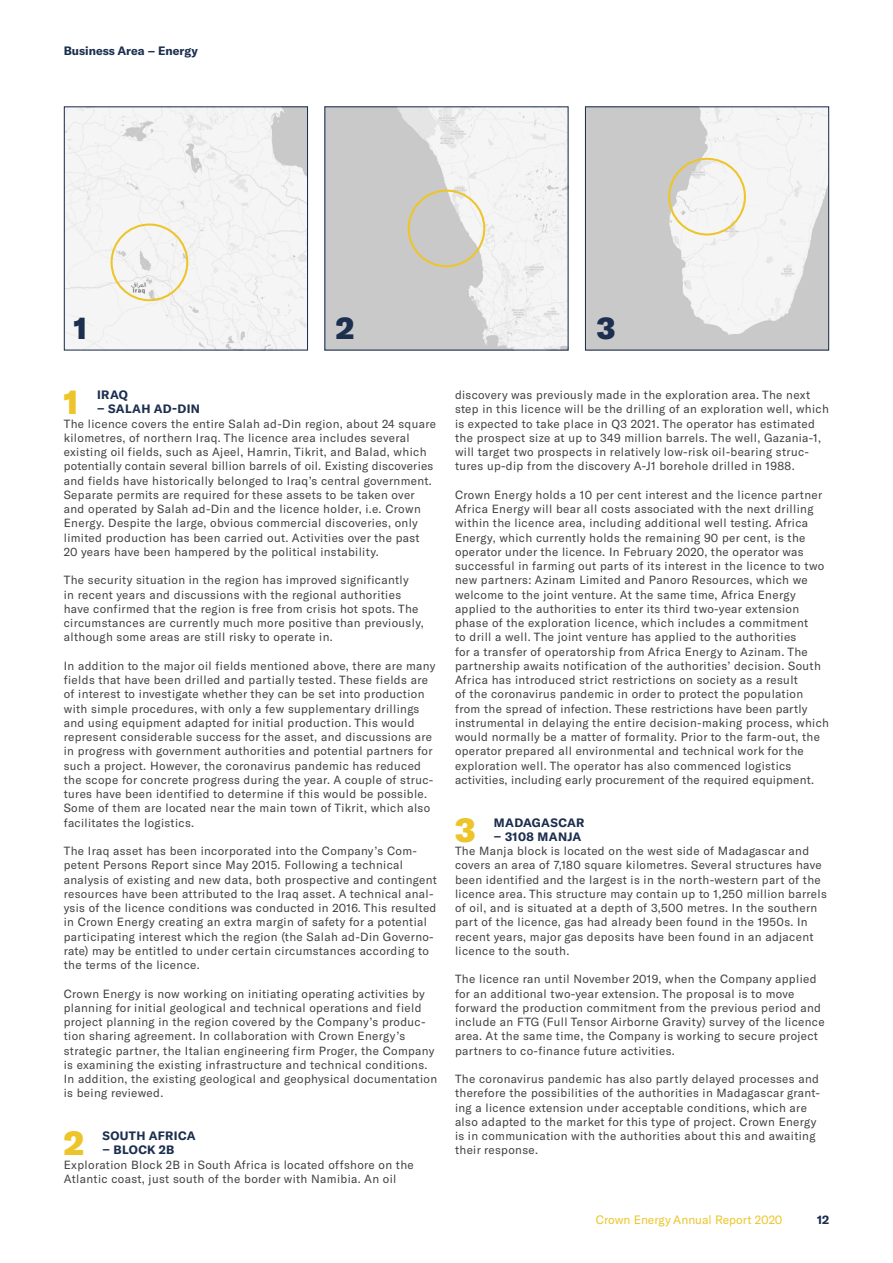
<style>
.page{position:relative;width:893px;height:1263px;background:#fff}
.page>*{position:absolute;margin:0;border:0;box-sizing:border-box;transform-origin:0 0}
.t1{font:900 33px "GT America";color:#edc52a}
.t2{font:900 30px "GT America";color:#1c2f4f}
.t3{font:700 12px "GT America";letter-spacing:.03em;color:#1c2f4f}
.t4{font:12px "GT America";color:#edc52a}
.t5{font:700 12px "GT America";color:#1c2f4f}
.t6{font:11.7px/14.2px "GT America";letter-spacing:.03em;color:#414142}
</style>
<div class="page">
<img style="left:326px;top:108px;width:241px;height:241px">
<div style="left:408px;top:190px;width:77px;height:77px;border:2px solid #edc52a;border-radius:50%"></div>
<img style="left:587px;top:108px;width:240px;height:241px">
<div style="left:585px;top:106px;width:244px;height:245px;border:1px solid #1c2f4f"></div>
<div style="left:668px;top:158px;width:78px;height:78px;border:2px solid #edc52a;border-radius:50%"></div>
<img style="left:66px;top:108px;width:240px;height:241px">
<div style="left:64px;top:106px;width:244px;height:245px;border:1px solid #1c2f4f"></div>
<div style="left:111px;top:224px;width:77px;height:77px;border:2px solid #edc52a;border-radius:50%"></div>
<p class="t5" style="left:64px;top:43px;width:136px">Business Area – Energy</p>
<h2 class="t2" style="left:74px;top:309px;width:15px">1</h2>
<h2 class="t2" style="left:336px;top:309px;width:20px">2</h2>
<h2 class="t2" style="left:597px;top:309px;width:20px">3</h2>
<h1 class="t1" style="left:64px;top:381px;width:16px">1</h1>
<p class="t3" style="left:97px;top:387px;width:32px">IRAQ</p>
<p class="t3" style="left:97px;top:401px;width:104px">– SALAH AD-DIN</p>
<p class="t6" style="left:64px;top:416px;width:374px">The licence covers the entire Salah ad-Din region, about 24 square kilometres, of northern Iraq. The licence area includes several existing oil fields, such as Ajeel, Hamrin, Tikrit, and Balad, which potentially contain several billion barrels of oil. Existing discoveries and fields have historically belonged to Iraq’s central government.<br>Separate permits are required for these assets to be taken over and operated by Salah ad-Din and the licence holder, i.e. Crown Energy. Despite the large, obvious commercial discoveries, only limited production has been carried out. Activities over the past 20 years have been hampered by the political instability.</p>
<p class="t6" style="left:64px;top:573px;width:362px">The security situation in the region has improved significantly<br>in recent years and discussions with the regional authorities have confirmed that the region is free from crisis hot spots. The circumstances are currently much more positive than previously, although some areas are still risky to operate in.</p>
<p class="t6" style="left:64px;top:659px;width:373px">In addition to the major oil fields mentioned above, there are many fields that have been drilled and partially tested. These fields are of interest to investigate whether they can be set into production with simple procedures, with only a few supplementary drillings and using equipment adapted for initial production. This would represent considerable success for the asset, and discussions are in progress with government authorities and potential partners for such a project. However, the coronavirus pandemic has reduced the scope for concrete progress during the year. A couple of struc&shy;tures have been identified to determine if this would be possible.<br>Some of them are located near the main town of Tikrit, which also facilitates the logistics.</p>
<p class="t6" style="left:64px;top:844px;width:375px">The Iraq asset has been incorporated into the Company’s Com&shy;petent Persons Report since May 2015. Following a technical analysis of existing and new data, both prospective and contingent resources have been attributed to the Iraq asset. A technical anal&shy;ysis of the licence conditions was conducted in 2016. This resulted in Crown Energy creating an extra margin of safety for a potential participating interest which the region (the Salah ad-Din Governo&shy;rate) may be entitled to under certain circumstances according to the terms of the licence.</p>
<p class="t6" style="left:64px;top:986px;width:375px">Crown Energy is now working on initiating operating activities by planning for initial geological and technical operations and field project planning in the region covered by the Company’s produc&shy;tion sharing agreement. In collaboration with Crown Energy’s strategic partner, the Italian engineering firm Proger, the Company is examining the existing infrastructure and technical conditions.<br>In addition, the existing geological and geophysical documentation is being reviewed.</p>
<h1 class="t1" style="left:64px;top:1122px;width:22px">2</h1>
<p class="t3" style="left:102px;top:1128px;width:95px">SOUTH AFRICA</p>
<p class="t3" style="left:102px;top:1142px;width:73px">– BLOCK 2B</p>
<p class="t6" style="left:64px;top:1157px;width:351px">Exploration Block 2B in South Africa is located offshore on the<br>Atlantic coast, just south of the border with Namibia. An oil</p>
<p class="t6" style="left:455px;top:388px;width:375px">discovery was previously made in the exploration area. The next step in this licence will be the drilling of an exploration well, which is expected to take place in Q3 2021. The operator has estimated the prospect size at up to 349 million barrels. The well, Gazania-1, will target two prospects in relatively low-risk oil-bearing struc&shy;tures up-dip from the discovery A-J1 borehole drilled in 1988.</p>
<p class="t6" style="left:455px;top:488px;width:376px">Crown Energy holds a 10 per cent interest and the licence partner Africa Energy will bear all costs associated with the next drilling within the licence area, including additional well testing. Africa Energy, which currently holds the remaining 90 per cent, is the operator under the licence. In February 2020, the operator was successful in farming out parts of its interest in the licence to two new partners: Azinam Limited and Panoro Resources, which we welcome to the joint venture. At the same time, Africa Energy applied to the authorities to enter its third two-year extension phase of the exploration licence, which includes a commitment<br>to drill a well. The joint venture has applied to the authorities<br>for a transfer of operatorship from Africa Energy to Azinam. The partnership awaits notification of the authorities’ decision. South Africa has introduced strict restrictions on society as a result<br>of the coronavirus pandemic in order to protect the population from the spread of infection. These restrictions have been partly instrumental in delaying the entire decision-making process, which would normally be a matter of formality. Prior to the farm-out, the operator prepared all environmental and technical work for the exploration well. The operator has also commenced logistics activities, including early procurement of the required equipment.</p>
<h1 class="t1" style="left:455px;top:809px;width:22px">3</h1>
<p class="t3" style="left:494px;top:815px;width:92px">MADAGASCAR</p>
<p class="t3" style="left:494px;top:829px;width:89px">– 3108 MANJA</p>
<p class="t6" style="left:455px;top:844px;width:373px">The Manja block is located on the west side of Madagascar and covers an area of 7,180 square kilometres. Several structures have been identified and the largest is in the north-western part of the licence area. This structure may contain up to 1,250 million barrels of oil, and is situated at a depth of 3,500 metres. In the southern part of the licence, gas had already been found in the 1950s. In recent years, major gas deposits have been found in an adjacent licence to the south.</p>
<p class="t6" style="left:455px;top:972px;width:371px">The licence ran until November 2019, when the Company applied for an additional two-year extension. The proposal is to move forward the production commitment from the previous period and include an FTG (Full Tensor Airborne Gravity) survey of the licence area. At the same time, the Company is working to secure project partners to co-finance future activities.</p>
<p class="t6" style="left:455px;top:1072px;width:367px">The coronavirus pandemic has also partly delayed processes and therefore the possibilities of the authorities in Madagascar grant&shy;ing a licence extension under acceptable conditions, which are also adapted to the market for this type of project. Crown Energy is in communication with the authorities about this and awaiting their response.</p>
<p class="t4" style="left:596px;top:1213px;width:188px">Crown Energy Annual Report 2020</p>
<p class="t3" style="left:817px;top:1212px;width:14px">12</p>
</div>
